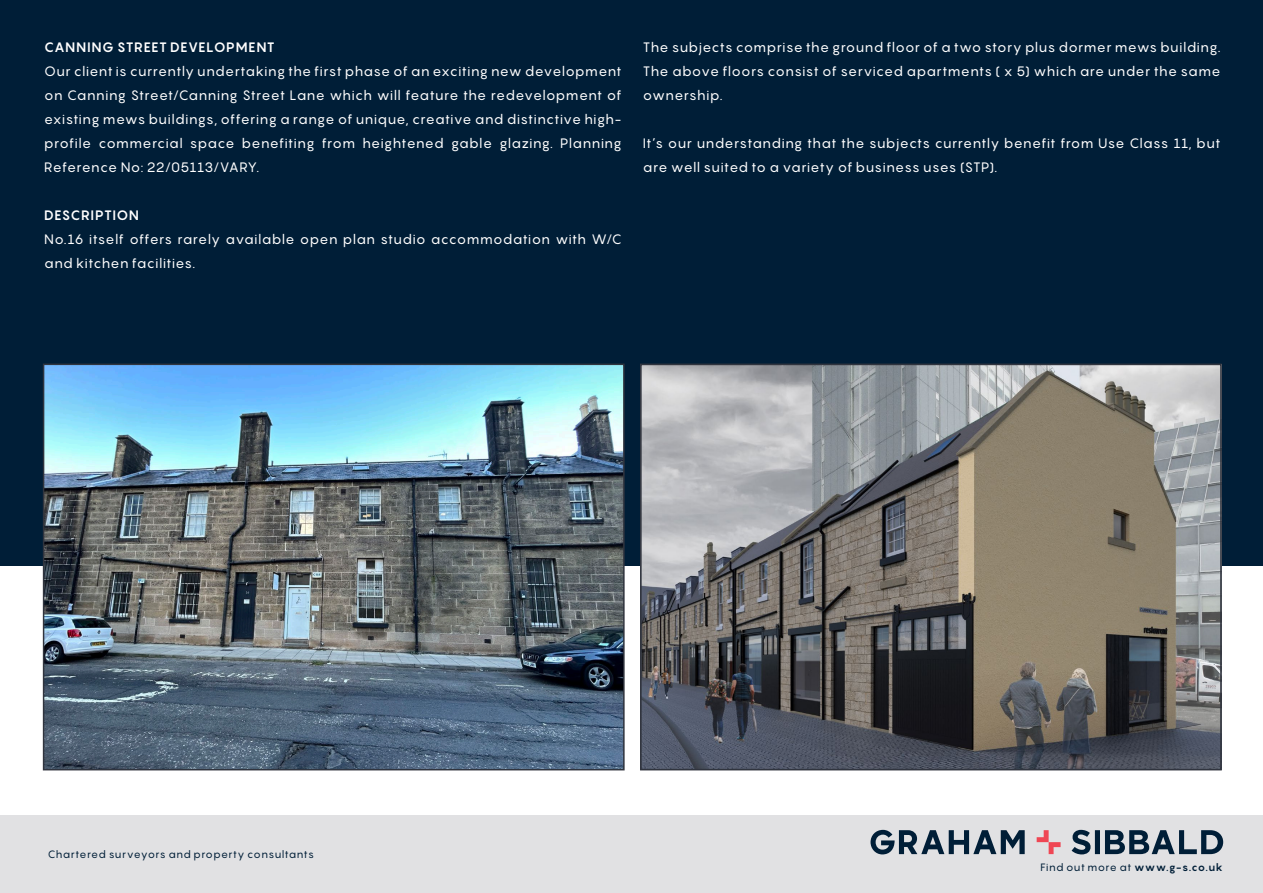
<style>
.page{position:relative;width:1263px;height:893px;background:#fff}
.page>*{position:absolute;margin:0;border:0;box-sizing:border-box;transform-origin:0 0}
.Paragraph_Style_4{font:13.5px/24px "Pangram";letter-spacing:.03em;color:#fff;text-align:justify}
.Paragraph_Style_5{font:700 13.5px "Pangram";letter-spacing:.045em;color:#fff}
.t1{font:10.5px "Pangram";letter-spacing:.04em;color:#001e37}
.s1{font-weight:700}
</style>
<div class="page">
<div style="left:0;top:0;width:1263px;height:565px;background:#001e37"></div>
<div style="left:0;top:815px;width:1263px;height:78px;background:#e1e1e3"></div>
<svg style="left:870px;top:830px;width:353px;height:24px"></svg>
<img style="left:46px;top:367px;width:576px;height:400px">
<div style="left:43px;top:364px;width:582px;height:406px;border:2px solid #30343e"></div>
<img style="left:643px;top:367px;width:576px;height:400px">
<div style="left:640px;top:364px;width:582px;height:406px;border:2px solid #30343e"></div>
<p class="Paragraph_Style_5" style="left:44px;top:39px;width:232px">CANNING STREET DEVELOPMENT</p>
<p class="Paragraph_Style_4" style="left:44px;top:59px;width:579px">Our client is currently undertaking the first phase of an exciting new development on Canning Street/Canning Street Lane which will feature the redevelopment of existing mews buildings, offering a range of unique, creative and distinctive high&shy;profile commercial space benefiting from heightened gable glazing. Planning Reference No: 22/05113/VARY.</p>
<p class="Paragraph_Style_5" style="left:44px;top:207px;width:96px">DESCRIPTION</p>
<p class="Paragraph_Style_4" style="left:44px;top:227px;width:579px">No.16 itself offers rarely available open plan studio accommodation with W/C and kitchen facilities.</p>
<p class="Paragraph_Style_4" style="left:643px;top:35px;width:579px">The subjects comprise the ground floor of a two story plus dormer mews building.<br>The above floors consist of serviced apartments ( x 5) which are under the same ownership.</p>
<p class="Paragraph_Style_4" style="left:643px;top:131px;width:579px">It’s our understanding that the subjects currently benefit from Use Class 11, but are well suited to a variety of business uses (STP).</p>
<p class="t1" style="left:48px;top:847px;width:268px">Chartered surveyors and property consultants</p>
<p class="t1" style="left:1040px;top:861px;width:184px">Find out more at <span class="s1">www.g-s.co.uk</span></p>
</div>
